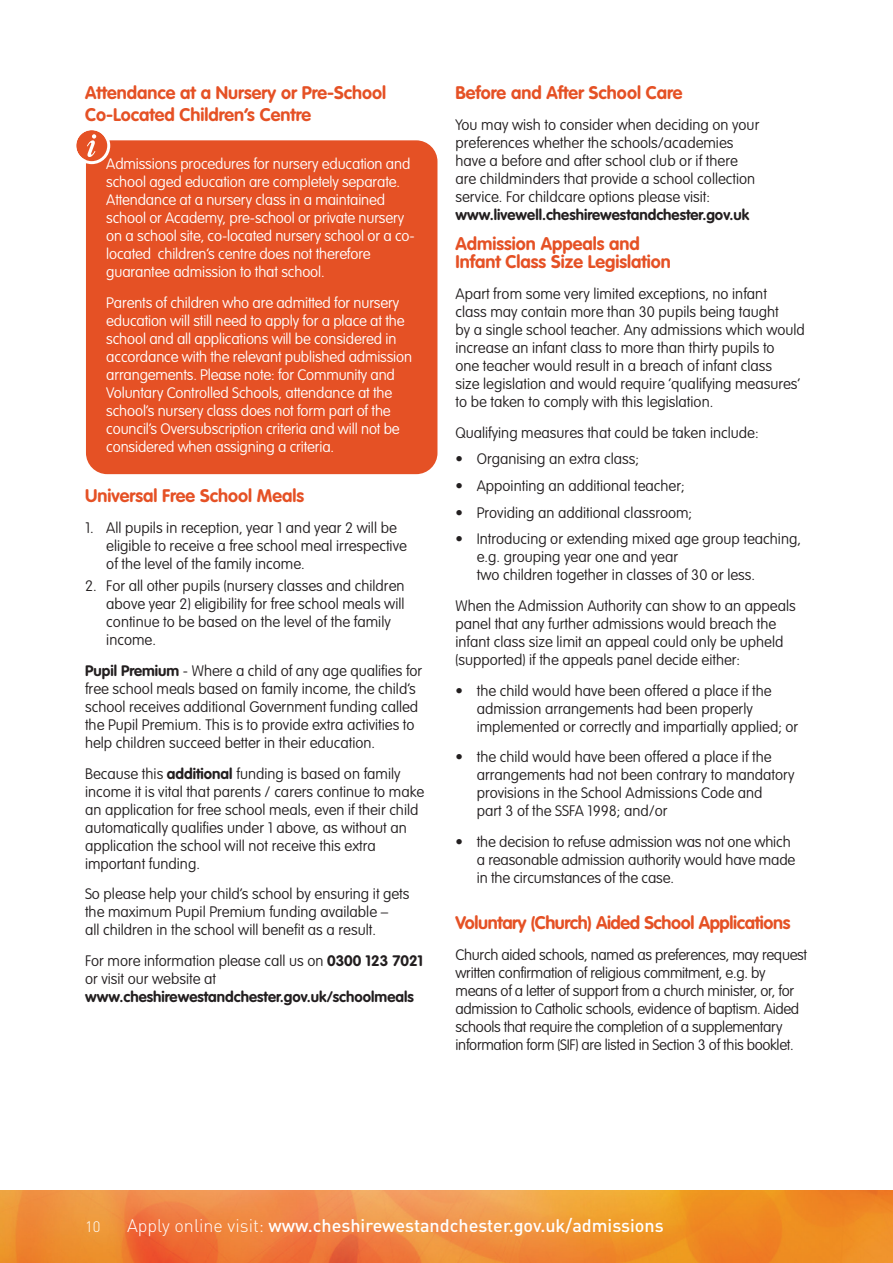
<style>
.page{position:relative;width:893px;height:1263px;background:#fff}
.page>*{position:absolute;margin:0;border:0;box-sizing:border-box;transform-origin:0 0}
.t1{font:700 18px/21.6px "VAG Rounded";color:#e55125}
.t2{font:500 18px "DIN";color:#fff}
.t3{font:700 18px "VAG Rounded";letter-spacing:-.02em;color:#e55125}
.t4{font:100 15px/18px "VAG Rounded";color:#231f20}
.t5{font:100 15px/18px "VAG Rounded";letter-spacing:-.01em;color:#fff}
.t6{font:100 15px/18px "VAG Rounded";letter-spacing:-.02em;color:#231f20}
.t7{font:700 15px/18px "VAG Rounded";color:#231f20}
.t8{font:300 15px "DIN";color:#fff}
.s1{font-weight:700}
.s2{font-weight:100}
.s3{font-weight:300}
</style>
<div class="page">
<img style="left:0;top:1191px;width:893px;height:72px">
<div style="left:86px;top:140px;width:351px;height:334px;background:#e55125;border-radius:21px"></div>
<svg style="left:76px;top:130px;width:34px;height:34px"></svg>
<p class="t1" style="left:85px;top:83px;width:303px">Attendance at a Nursery or Pre-School<br>Co-Located Children’s Centre</p>
<p class="t5" style="left:106px;top:156px;width:310px">Admissions procedures for nursery education and school aged education are completely separate.<br>Attendance at a nursery class in a maintained school or Academy, pre-school or private nursery on a school site, co-located nursery school or a co&shy;located children’s centre does not therefore guarantee admission to that school.</p>
<p class="t5" style="left:106px;top:295px;width:307px">Parents of children who are admitted for nursery education will still need to apply for a place at the school and all applications will be considered in accordance with the relevant published admission arrangements. Please note: for Community and Voluntary Controlled Schools, attendance at the school’s nursery class does not form part of the council’s Oversubscription criteria and will not be considered when assigning a criteria.</p>
<p class="t1" style="left:85px;top:486px;width:221px">Universal Free School Meals</p>
<p class="t4" style="left:106px;top:520px;width:302px;text-indent:-21px">1. All pupils in reception, year 1 and year 2 will be eligible to receive a free school meal irrespective of the level of the family income.</p>
<p class="t4" style="left:106px;top:578px;width:300px;text-indent:-21px">2. For all other pupils (nursery classes and children above year 2) eligibility for free school meals will continue to be based on the level of the family income.</p>
<p class="t4" style="left:85px;top:663px;width:339px"><span class="s1">Pupil Premium</span> - Where a child of any age qualifies for free school meals based on family income, the child’s school receives additional Government funding called the Pupil Premium. This is to provide extra activities to help children succeed better in their education.</p>
<p class="t4" style="left:85px;top:765px;width:341px">Because this <span class="s1">additional</span> funding is based on family income it is vital that parents / carers continue to make an application for free school meals, even if their child automatically qualifies under 1 above, as without an application the school will not receive this extra important funding.</p>
<p class="t4" style="left:85px;top:886px;width:326px">So please help your child’s school by ensuring it gets the maximum Pupil Premium funding available –<br>all children in the school will benefit as a result.</p>
<p class="t7" style="left:85px;top:953px;width:340px"><span class="s2">For more information please call us on</span> 0300 123 7021 <span class="s2">or visit our website at </span>www.cheshirewestandchester.gov.uk/schoolmeals</p>
<p class="t1" style="left:455px;top:83px;width:228px">Before and After School Care</p>
<p class="t4" style="left:455px;top:117px;width:305px">You may wish to consider when deciding on your preferences whether the schools/academies have a before and after school club or if there are childminders that provide a school collection service. For childcare options please visit: <span class="s1">www.livewell.cheshirewestandchester.gov.uk</span></p>
<p class="t1" style="left:455px;top:236px;width:217px;line-height:18px">Admission Appeals and<br>Infant Class Size Legislation</p>
<p class="t4" style="left:455px;top:286px;width:351px">Apart from some very limited exceptions, no infant<br>class may contain more than 30 pupils being taught<br>by a single school teacher. Any admissions which would increase an infant class to more than thirty pupils to<br>one teacher would result in a breach of infant class<br>size legislation and would require ‘qualifying measures’ to be taken to comply with this legislation.</p>
<p class="t4" style="left:455px;top:425px;width:305px">Qualifying measures that could be taken include:</p>
<p class="t4" style="left:455px;top:451px;width:185px">• Organising an extra class;</p>
<p class="t4" style="left:455px;top:478px;width:231px">• Appointing an additional teacher;</p>
<p class="t4" style="left:455px;top:504px;width:238px">• Providing an additional classroom;</p>
<p class="t4" style="left:477px;top:531px;width:326px;text-indent:-21px">• Introducing or extending mixed age group teaching, e.g. grouping year one and year<br>two children together in classes of 30 or less.</p>
<p class="t4" style="left:455px;top:598px;width:342px">When the Admission Authority can show to an appeals panel that any further admissions would breach the infant class size limit an appeal could only be upheld (supported) if the appeals panel decide either:</p>
<p class="t4" style="left:477px;top:682px;width:323px;text-indent:-21px">• the child would have been offered a place if the admission arrangements had been properly implemented or correctly and impartially applied; or</p>
<p class="t4" style="left:477px;top:749px;width:319px;text-indent:-21px">• the child would have been offered a place if the arrangements had not been contrary to mandatory provisions in the School Admissions Code and<br>part 3 of the SSFA 1998; and/or</p>
<p class="t4" style="left:477px;top:834px;width:320px;text-indent:-21px">• the decision to refuse admission was not one which a reasonable admission authority would have made in the circumstances of the case.</p>
<p class="t3" style="left:455px;top:915px;width:336px">Voluntary (Church) Aided School Applications</p>
<p class="t6" style="left:455px;top:946px;width:353px">Church aided schools, named as preferences, may request written confirmation of religious commitment, e.g. by means of a letter of support from a church minister, or, for admission to Catholic schools, evidence of baptism. Aided schools that require the completion of a supplementary information form (SIF) are listed in Section 3 of this booklet.</p>
<p class="t8" style="left:85px;top:1221px;width:17px">10</p>
<p class="t2" style="left:127px;top:1219px;width:538px"><span class="s3">Apply online visit:</span> www.cheshirewestandchester.gov.uk/admissions</p>
</div>
